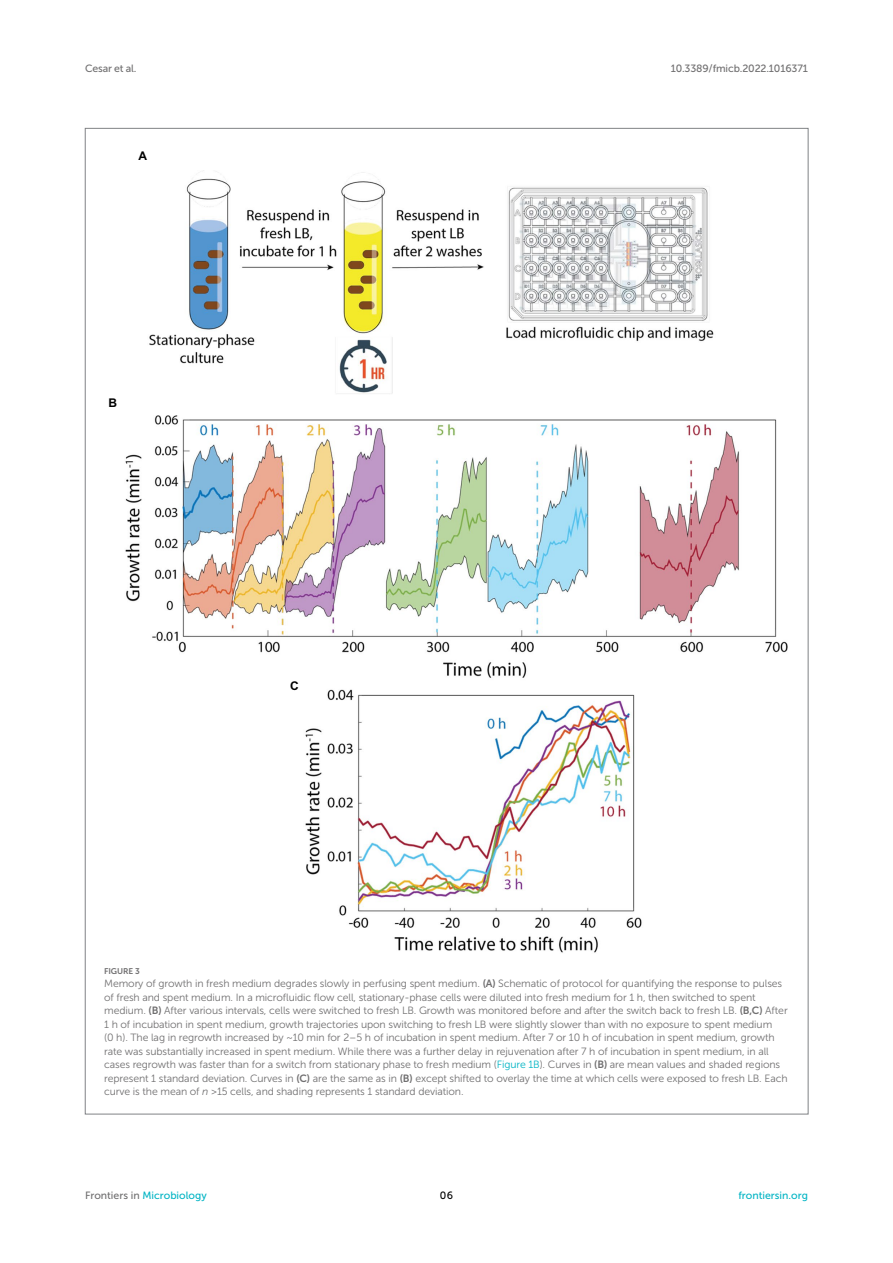
<style>
.page{position:relative;width:893px;height:1263px;background:#fff}
.page>*{position:absolute;margin:0;border:0;box-sizing:border-box;transform-origin:0 0}
.t1{font:700 12px "Arial";color:#000}
.FIG_LEG{font:10.5px/13.5px "Museo Sans 300";letter-spacing:-.01em;color:#706f70}
.t2{font:10.5px "Museo Sans 500";color:#00b4c4}
.t3{font:10.5px "Museo Sans 500";letter-spacing:-.015em;color:#706f70}
.t4{font:10.5px "Museo Sans 500";color:#000}
.FIG_HD{font:8.25px "Museo Sans 700";letter-spacing:-.01em;color:#706f70}
.s1{font-family:"Museo Sans 700"}
.s2{color:#00b4c4}
.s3{font-style:italic}
.s4{color:#706f70}
</style>
<div class="page">
<img style="left:125px;top:170px;width:663px;height:783px">
<p class="t3" style="left:85px;top:63px;width:53px">Cesar et al.</p>
<p class="t3" style="left:671px;top:63px;width:139px">10.3389/fmicb.2022.1016371</p>
<p class="t1" style="left:138px;top:147px;width:10px">A</p>
<p class="t1" style="left:108px;top:394px;width:10px">B</p>
<p class="t1" style="left:290px;top:677px;width:10px">C</p>
<p class="FIG_HD" style="left:104px;top:966px;width:37px">FIGURE 3</p>
<p class="FIG_LEG" style="left:104px;top:977px;width:685px">Memory of growth in fresh medium degrades slowly in perfusing spent medium. <span class="s1">(A)</span> Schematic of protocol for quantifying the response to pulses of fresh and spent medium. In a microfluidic flow cell, stationary-phase cells were diluted into fresh medium for 1 h, then switched to spent medium. <span class="s1">(B)</span> After various intervals, cells were switched to fresh LB. Growth was monitored before and after the switch back to fresh LB. <span class="s1">(B,C)</span> After 1 h of incubation in spent medium, growth trajectories upon switching to fresh LB were slightly slower than with no exposure to spent medium<br>(0 h). The lag in regrowth increased by ~10 min for 2–5 h of incubation in spent medium. After 7 or 10 h of incubation in spent medium, growth rate was substantially increased in spent medium. While there was a further delay in rejuvenation after 7 h of incubation in spent medium, in all cases regrowth was faster than for a switch from stationary phase to fresh medium (<span class="s2">Figure 1B</span>). Curves in <span class="s1">(B)</span> are mean values and shaded regions represent 1 standard deviation. Curves in <span class="s1">(C)</span> are the same as in <span class="s1">(B)</span> except shifted to overlay the time at which cells were exposed to fresh LB. Each curve is the mean of <span class="s3">n</span> &gt; 15 cells, and shading represents 1 standard deviation.</p>
<p class="t2" style="left:85px;top:1190px;width:123px"><span class="s4">Frontiers in</span> Microbiology</p>
<p class="t4" style="left:440px;top:1190px;width:15px">06</p>
<p class="t2" style="left:738px;top:1190px;width:71px">frontiersin.org</p>
</div>
